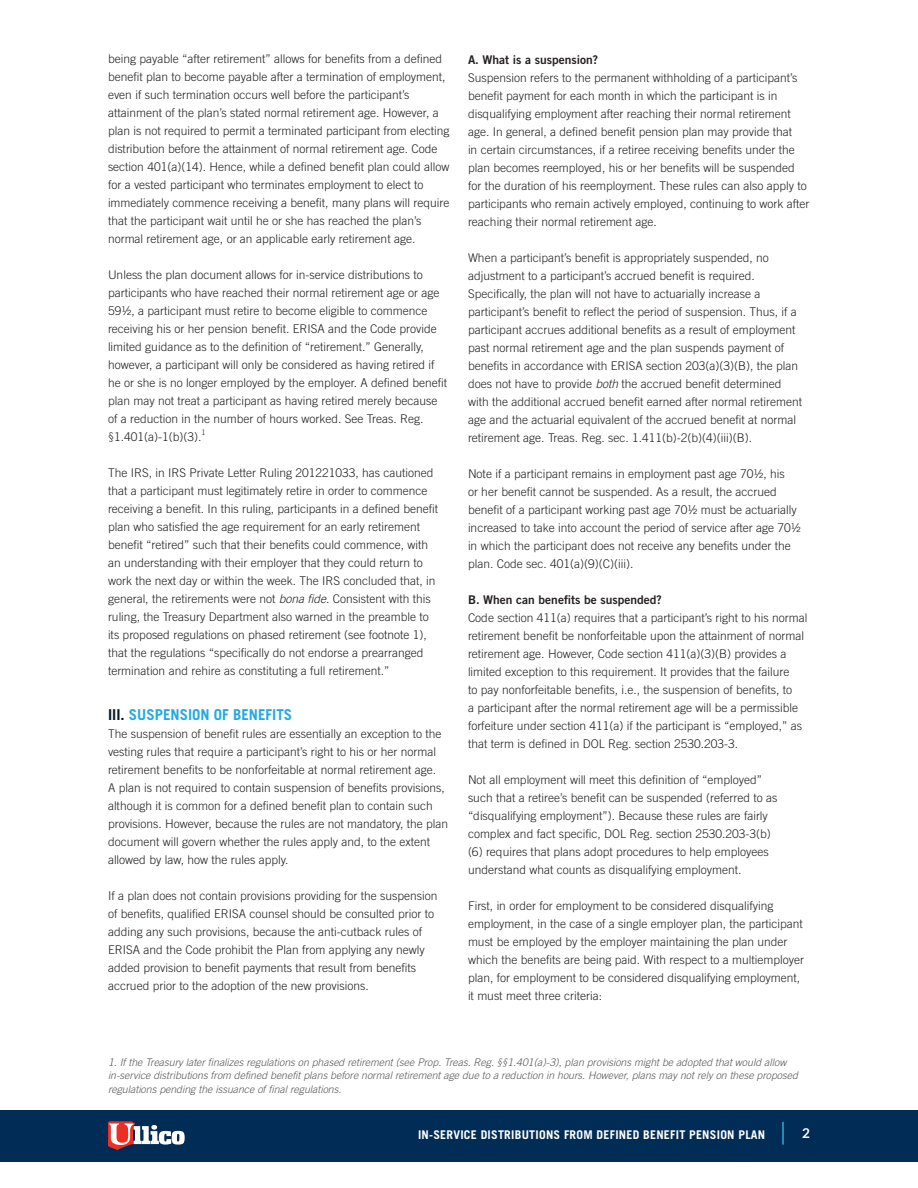
<style>
.page{position:relative;width:918px;height:1188px;background:#fff}
.page>*{position:absolute;margin:0;border:0;box-sizing:border-box;transform-origin:0 0}
.t1{font:700 15px "Trade Gothic";color:#24aae1}
.t2{font:700 13.5px "Lato";color:#fff}
.t3{font:300 12px/18px "Trade Gothic";color:#231f20}
.t4{font:700 12px "Trade Gothic";letter-spacing:.02em;color:#fff}
.t5{font:12px "Trade Gothic Bold Two";color:#231f20}
.t6{font:italic 300 10.5px/13.5px "Trade Gothic";color:#57585a}
.t7{font:300 7.5px "Trade Gothic";color:#231f20}
.s1{font-style:italic}
.s2{color:#0a1928}
</style>
<div class="page">
<div style="left:0;top:1110px;width:918px;height:51px;background:#002c55"></div>
<hr style="left:782px;top:1122px;width:2px;height:23px;background:#33a7d2">
<svg style="left:108px;top:1121px;width:77px;height:29px"></svg>
<p class="t3" style="left:108px;top:50px;width:343px">being payable “after retirement” allows for benefits from a defined benefit plan to become payable after a termination of employment, even if such termination occurs well before the participant’s attainment of the plan’s stated normal retirement age. However, a plan is not required to permit a terminated participant from electing distribution before the attainment of normal retirement age. Code section 401(a)(14). Hence, while a defined benefit plan could allow for a vested participant who terminates employment to elect to immediately commence receiving a benefit, many plans will require that the participant wait until he or she has reached the plan’s normal retirement age, or an applicable early retirement age.</p>
<p class="t3" style="left:108px;top:266px;width:341px">Unless the plan document allows for in-service distributions to participants who have reached their normal retirement age or age 59½, a participant must retire to become eligible to commence receiving his or her pension benefit. ERISA and the Code provide limited guidance as to the definition of “retirement.” Generally, however, a participant will only be considered as having retired if he or she is no longer employed by the employer. A defined benefit plan may not treat a participant as having retired merely because of a reduction in the number of hours worked. See Treas. Reg. §1.401(a)-1(b)(3).</p>
<p class="t7" style="left:201px;top:428px;width:6px">1</p>
<p class="t3" style="left:108px;top:464px;width:332px">The IRS, in IRS Private Letter Ruling 201221033, has cautioned that a participant must legitimately retire in order to commence receiving a benefit. In this ruling, participants in a defined benefit plan who satisfied the age requirement for an early retirement benefit “retired” such that their benefits could commence, with an understanding with their employer that they could return to work the next day or within the week. The IRS concluded that, in general, the retirements were not <span class="s1">bona fide</span>. Consistent with this ruling, the Treasury Department also warned in the preamble to its proposed regulations on phased retirement (see footnote 1), that the regulations “specifically do not endorse a prearranged termination and rehire as constituting a full retirement.”</p>
<p class="t1" style="left:108px;top:706px;width:186px"><span class="s2">III.</span> SUSPENSION OF BENEFITS</p>
<p class="t3" style="left:108px;top:725px;width:342px">The suspension of benefit rules are essentially an exception to the vesting rules that require a participant’s right to his or her normal retirement benefits to be nonforfeitable at normal retirement age.<br>A plan is not required to contain suspension of benefits provisions, although it is common for a defined benefit plan to contain such provisions. However, because the rules are not mandatory, the plan document will govern whether the rules apply and, to the extent allowed by law, how the rules apply.</p>
<p class="t3" style="left:108px;top:887px;width:331px">If a plan does not contain provisions providing for the suspension of benefits, qualified ERISA counsel should be consulted prior to adding any such provisions, because the anti-cutback rules of ERISA and the Code prohibit the Plan from applying any newly added provision to benefit payments that result from benefits accrued prior to the adoption of the new provisions.</p>
<p class="t5" style="left:468px;top:52px;width:132px">A. What is a suspension?</p>
<p class="t3" style="left:468px;top:68px;width:343px">Suspension refers to the permanent withholding of a participant’s benefit payment for each month in which the participant is in disqualifying employment after reaching their normal retirement age. In general, a defined benefit pension plan may provide that<br>in certain circumstances, if a retiree receiving benefits under the plan becomes reemployed, his or her benefits will be suspended for the duration of his reemployment. These rules can also apply to participants who remain actively employed, continuing to work after reaching their normal retirement age.</p>
<p class="t3" style="left:468px;top:248px;width:336px">When a participant’s benefit is appropriately suspended, no adjustment to a participant’s accrued benefit is required.<br>Specifically, the plan will not have to actuarially increase a participant’s benefit to reflect the period of suspension. Thus, if a participant accrues additional benefits as a result of employment past normal retirement age and the plan suspends payment of benefits in accordance with ERISA section 203(a)(3)(B), the plan does not have to provide <span class="s1">both</span> the accrued benefit determined with the additional accrued benefit earned after normal retirement age and the actuarial equivalent of the accrued benefit at normal retirement age. Treas. Reg. sec. 1.411(b)-2(b)(4)(iii)(B).</p>
<p class="t3" style="left:468px;top:464px;width:334px">Note if a participant remains in employment past age 70½, his<br>or her benefit cannot be suspended. As a result, the accrued benefit of a participant working past age 70½ must be actuarially increased to take into account the period of service after age 70½ in which the participant does not receive any benefits under the plan. Code sec. 401(a)(9)(C)(iii).</p>
<p class="t5" style="left:468px;top:592px;width:195px">B. When can benefits be suspended?</p>
<p class="t3" style="left:468px;top:608px;width:341px">Code section 411(a) requires that a participant’s right to his normal retirement benefit be nonforfeitable upon the attainment of normal retirement age. However, Code section 411(a)(3)(B) provides a limited exception to this requirement. It provides that the failure<br>to pay nonforfeitable benefits, i.e., the suspension of benefits, to<br>a participant after the normal retirement age will be a permissible forfeiture under section 411(a) if the participant is “employed,” as that term is defined in DOL Reg. section 2530.203-3.</p>
<p class="t3" style="left:468px;top:770px;width:311px">Not all employment will meet this definition of “employed” such that a retiree’s benefit can be suspended (referred to as “disqualifying employment”). Because these rules are fairly complex and fact specific, DOL Reg. section 2530.203-3(b) (6) requires that plans adopt procedures to help employees understand what counts as disqualifying employment.</p>
<p class="t3" style="left:468px;top:896px;width:338px">First, in order for employment to be considered disqualifying employment, in the case of a single employer plan, the participant must be employed by the employer maintaining the plan under which the benefits are being paid. With respect to a multiemployer plan, for employment to be considered disqualifying employment, it must meet three criteria:</p>
<p class="t6" style="left:108px;top:1055px;width:691px">1. If the Treasury later finalizes regulations on phased retirement (see Prop. Treas. Reg. §§1.401(a)-3), plan provisions might be adopted that would allow in-service distributions from defined benefit plans before normal retirement age due to a reduction in hours. However, plans may not rely on these proposed regulations pending the issuance of final regulations.</p>
<p class="t4" style="left:418px;top:1127px;width:349px">IN-SERVICE DISTRIBUTIONS FROM DEFINED BENEFIT PENSION PLAN</p>
<p class="t2" style="left:802px;top:1125px;width:9px">2</p>
</div>
